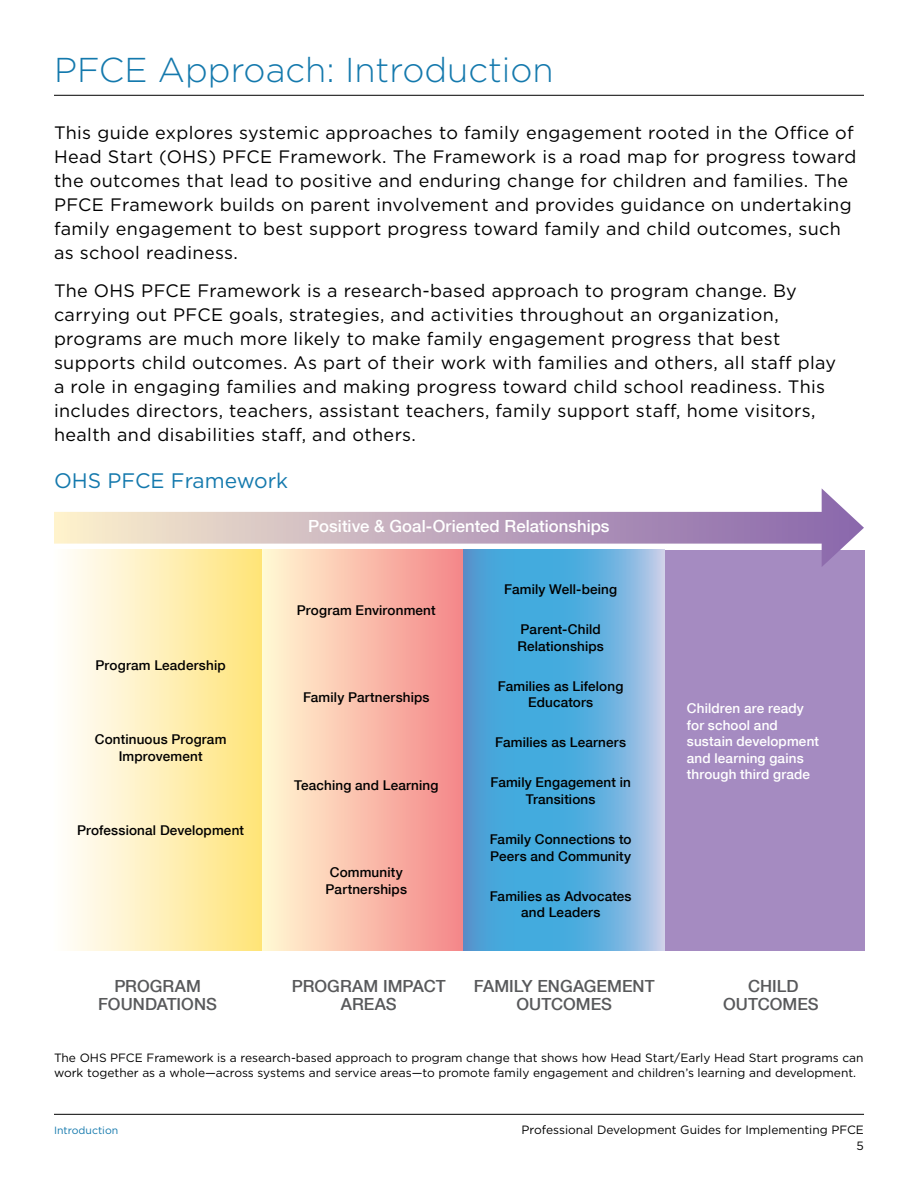
<style>
.page{position:relative;width:918px;height:1188px;background:#fff}
.page>*{position:absolute;margin:0;border:0;box-sizing:border-box;transform-origin:0 0}
.t1{font:300 34.5px "Gotham";color:#1479ad}
.t2{font:21px "Gotham";color:#1479ad}
.t3{font:18px/24px "Gotham";letter-spacing:.02em;color:#000}
.t4{font:500 16.65px/18.5px "Helvetica Neue";letter-spacing:.005em;color:#58595b;text-align:center}
.t5{font:500 16.65px "Helvetica Neue";letter-spacing:.005em;color:#fff}
.t6{font:500 13.5px/16.5px "Helvetica Neue";letter-spacing:.01em;color:#000;text-align:center}
.t7{font:500 13.5px/16.5px "Helvetica Neue";letter-spacing:.015em;color:#fff}
.Small_bottom_text{font:12px/16px "Gotham";color:#000;text-align:right}
.t8{font:10.5px "Gotham";color:#1479ad}
</style>
<div class="page">
<hr style="left:54px;top:1114px;width:810px;height:1px;background:#000">
<div style="left:664px;top:550px;width:201px;height:400px;background:#a58bc1"></div>
<div style="left:54px;top:512px;width:782px;height:32px;background:linear-gradient(to right,#faeecd,#8966ad)"></div>
<svg style="left:822px;top:489px;width:42px;height:77px"></svg>
<hr style="left:54px;top:95px;width:810px;height:1px;background:#000">
<div style="left:52px;top:550px;width:210px;height:400px;background:linear-gradient(to right,#fffeff,#ffe47a)"></div>
<div style="left:262px;top:550px;width:201px;height:400px;background:linear-gradient(to right,#fff9d3,#f48688)"></div>
<svg style="left:463px;top:550px;width:201px;height:400px;background:#60aedd"></svg>
<p class="t1" style="left:54px;top:48px;width:501px">PFCE Approach: Introduction</p>
<p class="t3" style="left:54px;top:121px;width:804px">This guide explores systemic approaches to family engagement rooted in the Office of Head Start (OHS) PFCE Framework. The Framework is a road map for progress toward the outcomes that lead to positive and enduring change for children and families. The PFCE Framework builds on parent involvement and provides guidance on undertaking family engagement to best support progress toward family and child outcomes, such as school readiness.</p>
<p class="t3" style="left:54px;top:278px;width:784px">The OHS PFCE Framework is a research-based approach to program change. By carrying out PFCE goals, strategies, and activities throughout an organization, programs are much more likely to make family engagement progress that best supports child outcomes. As part of their work with families and others, all staff play a role in engaging families and making progress toward child school readiness. This includes directors, teachers, assistant teachers, family support staff, home visitors, health and disabilities staff, and others.</p>
<p class="t2" style="left:54px;top:467px;width:236px">OHS PFCE Framework</p>
<p class="t5" style="left:308px;top:512px;width:303px">Positive &amp; Goal-Oriented Relationships</p>
<p class="t6" style="left:96px;top:657px;width:132px">Program Leadership</p>
<p class="t6" style="left:95px;top:731px;width:133px">Continuous Program<br>Improvement</p>
<p class="t6" style="left:77px;top:821px;width:168px">Professional Development</p>
<p class="t4" style="left:98px;top:976px;width:120px">PROGRAM<br>FOUNDATIONS</p>
<p class="t6" style="left:297px;top:601px;width:140px">Program Environment</p>
<p class="t6" style="left:303px;top:689px;width:128px">Family Partnerships</p>
<p class="t6" style="left:294px;top:776px;width:146px">Teaching and Learning</p>
<p class="t6" style="left:326px;top:863px;width:83px">Community<br>Partnerships</p>
<p class="t4" style="left:292px;top:976px;width:155px">PROGRAM IMPACT<br>AREAS</p>
<p class="t6" style="left:504px;top:580px;width:114px">Family Well-being</p>
<p class="t6" style="left:517px;top:621px;width:88px;text-align:left">Parent-Child<br>Relationships</p>
<p class="t6" style="left:498px;top:677px;width:127px">Families as Lifelong<br>Educators</p>
<p class="t6" style="left:495px;top:734px;width:132px">Families as Learners</p>
<p class="t6" style="left:490px;top:774px;width:142px">Family Engagement in<br>Transitions</p>
<p class="t6" style="left:490px;top:830px;width:143px;text-align:left">Family Connections to<br>Peers and Community</p>
<p class="t6" style="left:490px;top:887px;width:143px">Families as Advocates and Leaders</p>
<p class="t4" style="left:474px;top:976px;width:182px">FAMILY ENGAGEMENT<br>OUTCOMES</p>
<p class="t7" style="left:687px;top:699px;width:134px">Children are ready for school and sustain development and learning gains through third grade</p>
<p class="t4" style="left:723px;top:976px;width:97px">CHILD<br>OUTCOMES</p>
<p class="Small_bottom_text" style="left:54px;top:1050px;width:811px;line-height:15px;text-align:left">The OHS PFCE Framework is a research-based approach to program change that shows how Head Start/Early Head Start programs can work together as a whole—across systems and service areas—to promote family engagement and children’s learning and development.</p>
<p class="t8" style="left:54px;top:1124px;width:66px">Introduction</p>
<p class="Small_bottom_text" style="left:522px;top:1121px;width:344px">Professional Development Guides for Implementing PFCE<br>5</p>
</div>
